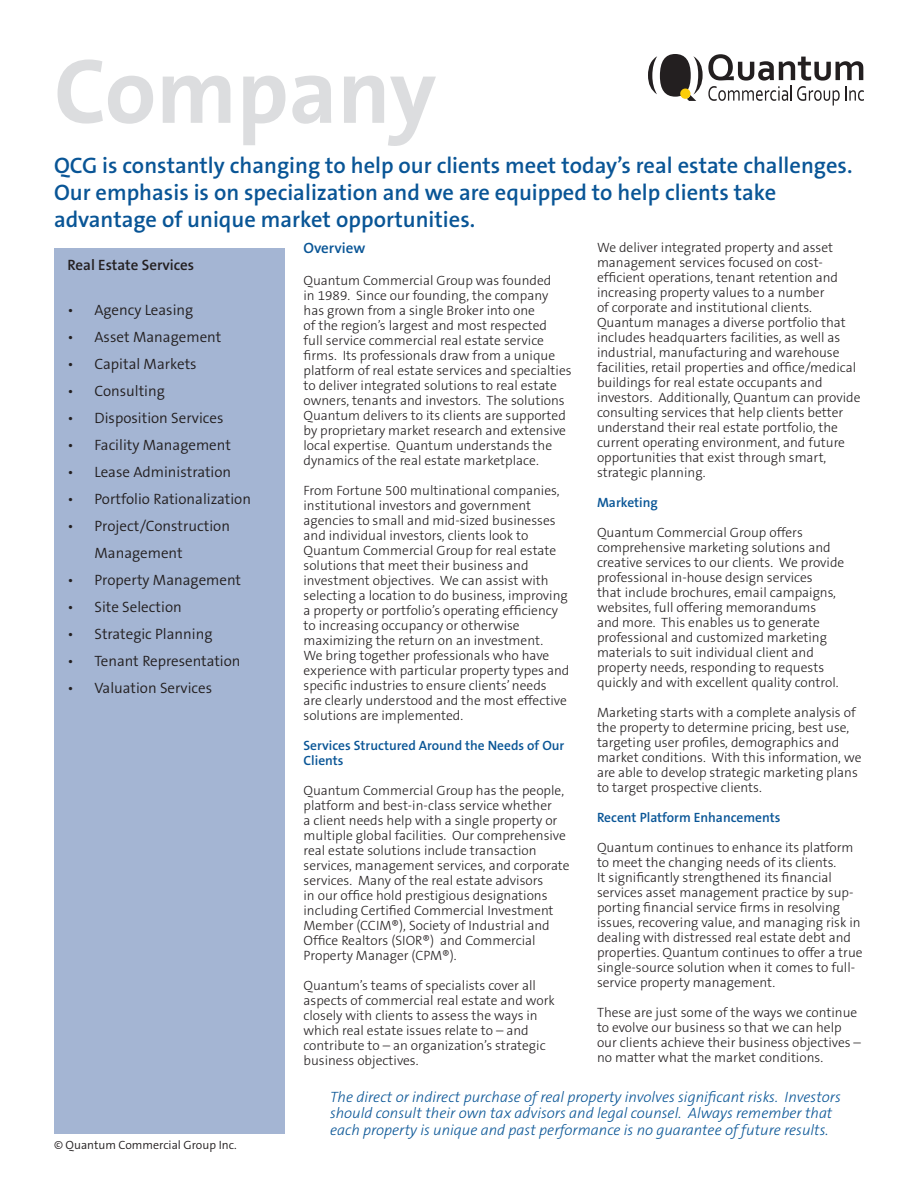
<style>
.page{position:relative;width:918px;height:1188px;background:#fff}
.page>*{position:absolute;margin:0;border:0;box-sizing:border-box;transform-origin:0 0}
.t1{font:700 93px "The Sans B7";color:#dcdddf}
.t2{font:600 22.5px/27px "The Sans B6";color:#095596}
.t3{font:300 15px/27px "The Sans B4";color:#231f20}
.t4{font:italic 300 15px/16.5px "The Sans B3";color:#095596}
.t5{font:600 15px "The Sans B6";color:#231f20}
.t6{font:600 15px "The Sans B6";color:#095596}
.t7{font:300 13.5px/15px "The Sans B3";color:#231f20}
.t8{font:600 13.5px/15px "The Sans B6";color:#095596}
.t9{font:300 12px "The Sans B4";color:#231f20}
</style>
<div class="page">
<svg style="left:648px;top:54px;width:216px;height:52px"></svg>
<div style="left:54px;top:248px;width:230px;height:886px;background:#a4b5d3"></div>
<p class="t1" style="left:54px;top:41px;width:384px">Company</p>
<p class="t2" style="left:54px;top:152px;width:800px">QCG is constantly changing to help our clients meet today’s real estate challenges.<br>Our emphasis is on specialization and we are equipped to help clients take advantage of unique market opportunities.</p>
<p class="t5" style="left:68px;top:257px;width:128px">Real Estate Services</p>
<p class="t3" style="left:68px;top:297px;width:127px">• Agency Leasing</p>
<p class="t3" style="left:68px;top:324px;width:155px">• Asset Management</p>
<p class="t3" style="left:68px;top:351px;width:131px">• Capital Markets</p>
<p class="t3" style="left:68px;top:378px;width:99px">• Consulting</p>
<p class="t3" style="left:68px;top:405px;width:157px">• Disposition Services</p>
<p class="t3" style="left:68px;top:432px;width:165px">• Facility Management</p>
<p class="t3" style="left:68px;top:459px;width:165px">• Lease Administration</p>
<p class="t3" style="left:68px;top:486px;width:185px">• Portfolio Rationalization</p>
<p class="t3" style="left:94px;top:513px;width:137px;text-indent:-27px">• Project/Construction<br>Management</p>
<p class="t3" style="left:68px;top:567px;width:175px">• Property Management</p>
<p class="t3" style="left:68px;top:594px;width:116px">• Site Selection</p>
<p class="t3" style="left:68px;top:621px;width:147px">• Strategic Planning</p>
<p class="t3" style="left:68px;top:648px;width:175px">• Tenant Representation</p>
<p class="t3" style="left:68px;top:675px;width:146px">• Valuation Services</p>
<p class="t7" style="left:597px;top:241px;width:265px">We deliver integrated property and asset management services focused on cost&shy;efficient operations, tenant retention and increasing property values to a number<br>of corporate and institutional clients.<br>Quantum manages a diverse portfolio that includes headquarters facilities, as well as industrial, manufacturing and warehouse facilities, retail properties and office/medical buildings for real estate occupants and investors. Additionally, Quantum can provide consulting services that help clients better understand their real estate portfolio, the current operating environment, and future opportunities that exist through smart, strategic planning.</p>
<p class="t8" style="left:597px;top:496px;width:62px">Marketing</p>
<p class="t7" style="left:597px;top:526px;width:249px">Quantum Commercial Group offers comprehensive marketing solutions and creative services to our clients. We provide professional in-house design services<br>that include brochures, email campaigns, websites, full offering memorandums<br>and more. This enables us to generate professional and customized marketing materials to suit individual client and property needs, responding to requests quickly and with excellent quality control.</p>
<p class="t7" style="left:597px;top:706px;width:266px">Marketing starts with a complete analysis of the property to determine pricing, best use, targeting user profiles, demographics and market conditions. With this information, we are able to develop strategic marketing plans to target prospective clients.</p>
<p class="t8" style="left:597px;top:811px;width:185px">Recent Platform Enhancements</p>
<p class="t7" style="left:597px;top:841px;width:267px">Quantum continues to enhance its platform to meet the changing needs of its clients.<br>It significantly strengthened its financial services asset management practice by sup&shy;porting financial service firms in resolving issues, recovering value, and managing risk in dealing with distressed real estate debt and properties. Quantum continues to offer a true single-source solution when it comes to full&shy;service property management.</p>
<p class="t7" style="left:597px;top:1006px;width:266px">These are just some of the ways we continue to evolve our business so that we can help our clients achieve their business objectives – no matter what the market conditions.</p>
<p class="t4" style="left:330px;top:1089px;width:512px">The direct or indirect purchase of real property involves significant risks. Investors should consult their own tax advisors and legal counsel. Always remember that each property is unique and past performance is no guarantee of future results.</p>
<p class="t6" style="left:304px;top:240px;width:63px">Overview</p>
<p class="t7" style="left:304px;top:273px;width:270px">Quantum Commercial Group was founded<br>in 1989. Since our founding, the company has grown from a single Broker into one<br>of the region’s largest and most respected<br>full service commercial real estate service firms. Its professionals draw from a unique platform of real estate services and specialties to deliver integrated solutions to real estate owners, tenants and investors. The solutions Quantum delivers to its clients are supported by proprietary market research and extensive local expertise. Quantum understands the dynamics of the real estate marketplace.</p>
<p class="t7" style="left:304px;top:483px;width:267px">From Fortune 500 multinational companies, institutional investors and government agencies to small and mid-sized businesses and individual investors, clients look to Quantum Commercial Group for real estate solutions that meet their business and investment objectives. We can assist with selecting a location to do business, improving a property or portfolio’s operating efficiency to increasing occupancy or otherwise maximizing the return on an investment.<br>We bring together professionals who have experience with particular property types and specific industries to ensure clients’ needs<br>are clearly understood and the most effective solutions are implemented.</p>
<p class="t8" style="left:304px;top:738px;width:262px">Services Structured Around the Needs of Our<br>Clients</p>
<p class="t7" style="left:304px;top:783px;width:268px">Quantum Commercial Group has the people, platform and best-in-class service whether<br>a client needs help with a single property or multiple global facilities. Our comprehensive real estate solutions include transaction services, management services, and corporate services. Many of the real estate advisors<br>in our office hold prestigious designations including Certified Commercial Investment Member (CCIM®), Society of Industrial and Office Realtors (SIOR®) and Commercial Property Manager (CPM®).</p>
<p class="t7" style="left:304px;top:978px;width:253px">Quantum’s teams of specialists cover all aspects of commercial real estate and work closely with clients to assess the ways in which real estate issues relate to – and contribute to – an organization’s strategic business objectives.</p>
<p class="t9" style="left:54px;top:1139px;width:184px">© Quantum Commercial Group Inc.</p>
</div>
